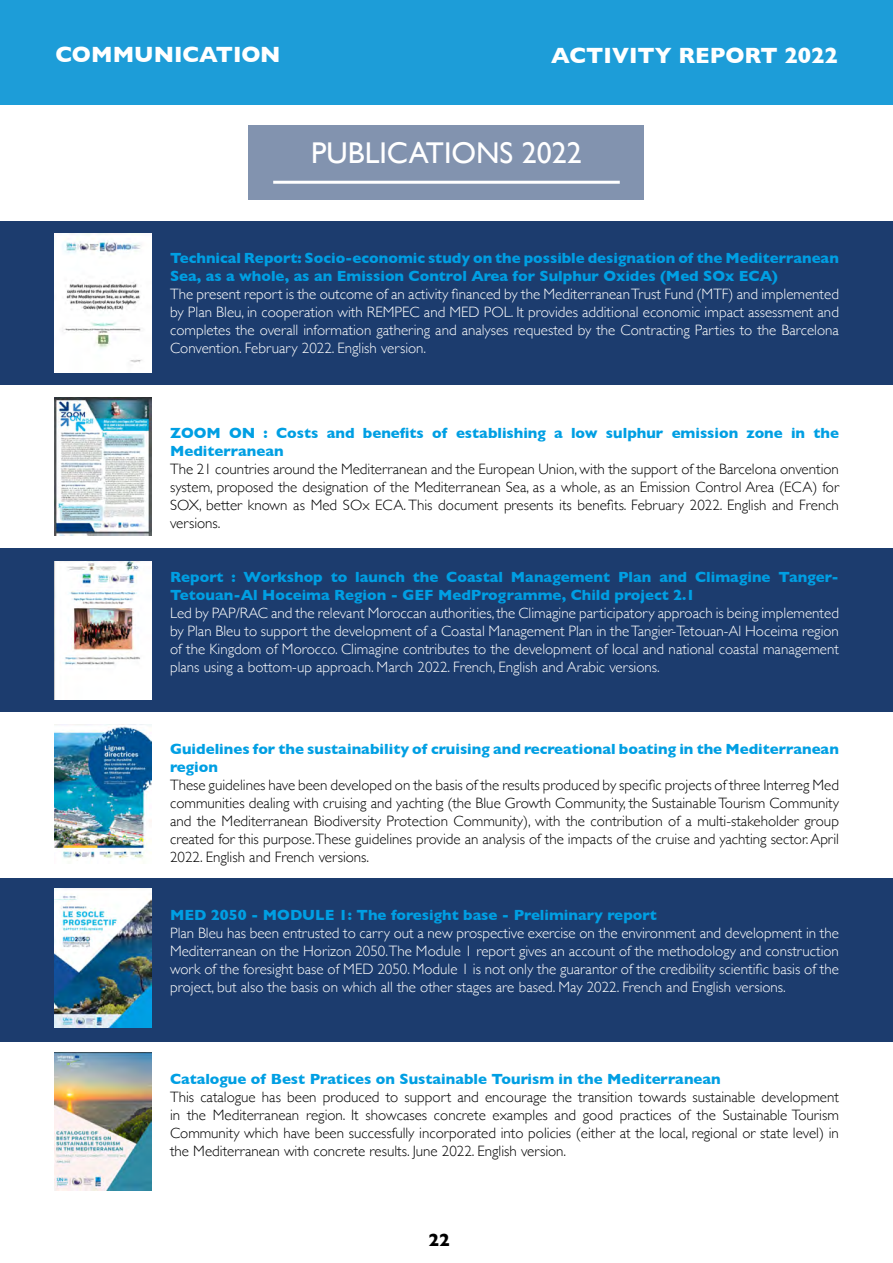
<style>
.page{position:relative;width:893px;height:1263px;background:#fff}
.page>*{position:absolute;margin:0;border:0;box-sizing:border-box;transform-origin:0 0}
.t1{font:30px "Gill Sans";color:#fff}
.t2{font:700 22.5px "Gill Sans";color:#fff}
.t3{font:700 18px "Gill Sans";color:#000}
.t4{font:300 15px/18px "Gill Sans";color:#fff;text-align:justify}
.t5{font:300 15px/18px "Gill Sans";color:#000;text-align:justify}
.t6{font:700 15px/18px "Gill Sans";color:#009fe3}
</style>
<div class="page">
<div style="left:249px;top:125px;width:395px;height:75px;background:#8293af"></div>
<hr style="left:273px;top:181px;width:347px;height:3px;background:#fff">
<div style="left:0;top:221px;width:893px;height:164px;background:#1c3c6e"></div>
<div style="left:0;top:549px;width:893px;height:163px;background:#1c3c6e"></div>
<div style="left:0;top:878px;width:893px;height:164px;background:#1c3c6e"></div>
<div style="left:0;top:0;width:893px;height:105px;background:#1d9dd8"></div>
<img style="left:54px;top:1052px;width:98px;height:139px">
<img style="left:54px;top:889px;width:98px;height:138px">
<img style="left:54px;top:725px;width:98px;height:136px">
<img style="left:54px;top:561px;width:98px;height:139px">
<img style="left:54px;top:397px;width:98px;height:139px">
<img style="left:54px;top:234px;width:98px;height:138px">
<h2 class="t2" style="left:56px;top:37px;width:227px">COMMUNICATION</h2>
<h2 class="t2" style="left:551px;top:38px;width:288px">ACTIVITY REPORT 2022</h2>
<h1 class="t1" style="left:311px;top:136px;width:272px">PUBLICATIONS 2022</h1>
<p class="t6" style="left:170px;top:249px;width:670px">Technical Report: Socio-economic study on the possible designation of the Mediterranean<br>Sea, as a whole, as an Emission Control Area for Sulphur Oxides (Med SOx ECA)</p>
<p class="t4" style="left:170px;top:284px;width:670px">The present report is the outcome of an activity financed by the Mediterranean Trust Fund (MTF) and implemented by Plan Bleu, in cooperation with REMPEC and MED POL. It provides additional economic impact assessment and completes the overall information gathering and analyses requested by the Contracting Parties to the Barcelona Convention. February 2022. English version.</p>
<p class="t6" style="left:170px;top:423px;width:670px">ZOOM ON : Costs and benefits of establishing a low sulphur emission zone in the<br>Mediterranean</p>
<p class="t5" style="left:170px;top:459px;width:670px">The 21 countries around the Mediterranean and the European Union, with the support of the Barcelona onvention system, proposed the designation of the Mediterranean Sea, as a whole, as an Emission Control Area (ECA) for SOX, better known as Med SOx ECA. This document presents its benefits. February 2022. English and French versions.</p>
<p class="t6" style="left:170px;top:567px;width:670px">Report : Workshop to launch the Coastal Management Plan and Climagine Tanger-<br>Tetouan-Al Hoceima Region - GEF MedProgramme, Child project 2.1</p>
<p class="t4" style="left:170px;top:603px;width:670px">Led by PAP/RAC and the relevant Moroccan authorities, the Climagine participatory approach is being implemented by Plan Bleu to support the development of a Coastal Management Plan in the Tangier-Tetouan-Al Hoceima region of the Kingdom of Morocco. Climagine contributes to the development of local and national coastal management plans using a bottom-up approach. March 2022. French, English and Arabic versions.</p>
<p class="t6" style="left:170px;top:740px;width:670px">Guidelines for the sustainability of cruising and recreational boating in the Mediterranean region</p>
<p class="t5" style="left:170px;top:776px;width:670px">These guidelines have been developed on the basis of the results produced by specific projects of three Interreg Med communities dealing with cruising and yachting (the Blue Growth Community, the Sustainable Tourism Community and the Mediterranean Biodiversity Protection Community), with the contribution of a multi-stakeholder group created for this purpose.These guidelines provide an analysis of the impacts of the cruise and yachting sector. April 2022. English and French versions.</p>
<p class="t6" style="left:170px;top:906px;width:488px">MED 2050 - MODULE 1: The foresight base - Preliminary report</p>
<p class="t4" style="left:170px;top:923px;width:670px">Plan Bleu has been entrusted to carry out a new prospective exercise on the environment and development in the Mediterranean on the Horizon 2050.The Module 1 report gives an account of the methodology and construction work of the foresight base of MED 2050. Module 1 is not only the guarantor of the credibility scientific basis of the project, but also the basis on which all the other stages are based. May 2022. French and English versions.</p>
<p class="t6" style="left:170px;top:1069px;width:552px">Catalogue of Best Pratices on Sustainable Tourism in the Mediterranean</p>
<p class="t5" style="left:170px;top:1087px;width:670px">This catalogue has been produced to support and encourage the transition towards sustainable development in the Mediterranean region. It showcases concrete examples and good practices of the Sustainable Tourism Community which have been successfully incorporated into policies (either at the local, regional or state level) in the Mediterranean with concrete results. June 2022. English version.</p>
<p class="t3" style="left:428px;top:1225px;width:23px">22</p>
</div>
